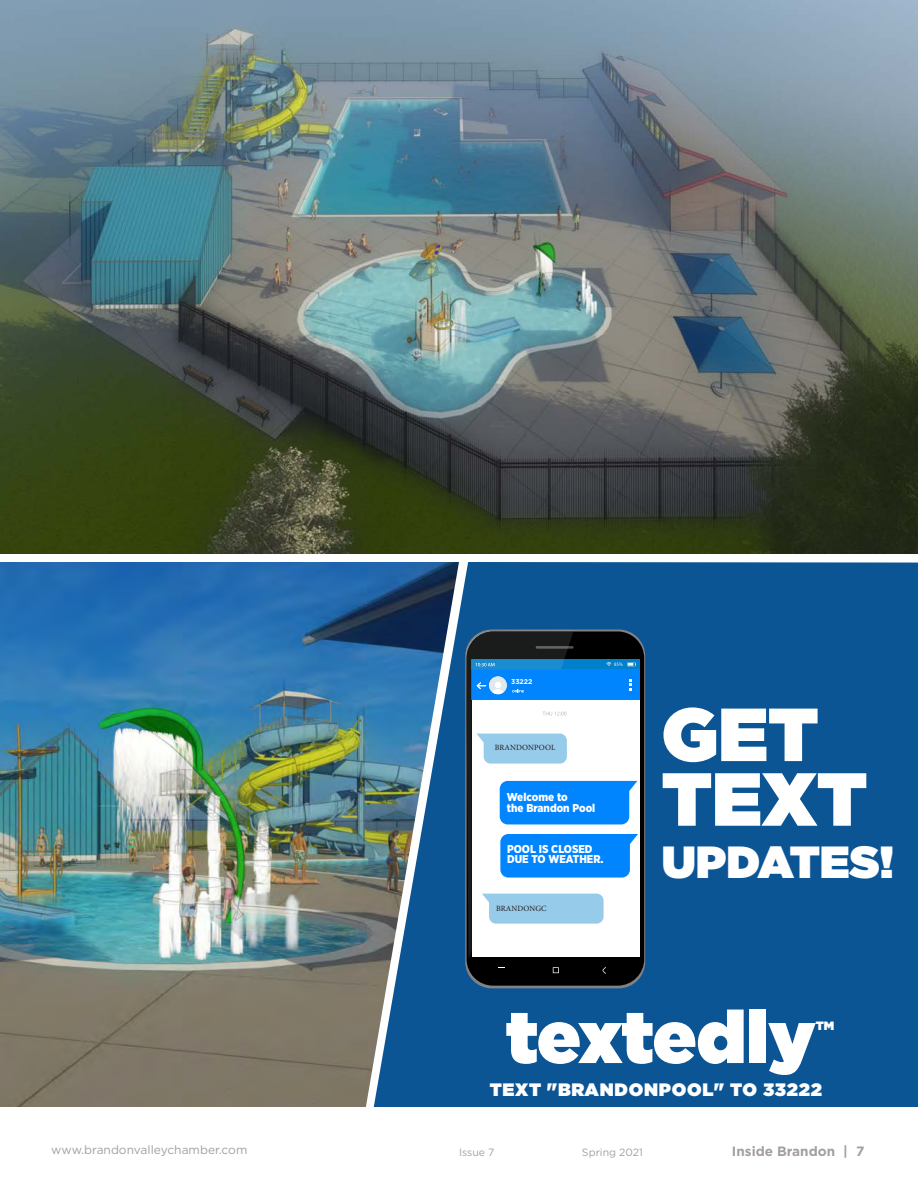
<style>
.page{position:relative;width:918px;height:1188px;background:#fff}
.page>*{position:absolute;margin:0;border:0;box-sizing:border-box;transform-origin:0 0}
.t1{font:900 75px "Gotham";color:#fff}
.t2{font:900 73.35px "Gotham";letter-spacing:-.015em;color:#fff}
.t3{font:900 45px "Gotham";color:#fff}
.t4{font:900 18px "Gotham";letter-spacing:.04em;color:#fff}
.t5{font:700 13.5px "Gotham";color:#a49f9e}
.t6{font:12px "Gotham";color:#a49f9e}
.t7{font:900 12px "Gotham";color:#fff}
.t8{font:900 11.4px/10.2px "Gotham Narrow";color:#fff}
.t9{font:10.5px "Gotham";color:#a49f9e}
.t10{font:7.95px "Minion Pro";letter-spacing:.01em;color:#231f20}
.t11{font:700 6.9px "Gotham";color:#fff}
</style>
<div class="page">
<div style="left:459px;top:562px;width:459px;height:545px;background:#0b5595"></div>
<img style="left:0;top:0;width:918px;height:554px">
<img style="left:0;top:562px;width:459px;height:545px">
<div style="left:467px;top:631px;width:177px;height:355px;background:#000;border-radius:27px"></div>
<svg style="left:553px;top:967px;width:6px;height:6px"></svg>
<svg style="left:603px;top:967px;width:3px;height:7px"></svg>
<div style="left:471px;top:659px;width:169px;height:11px;background:#0380cc"></div>
<svg style="left:466px;top:630px;width:172px;height:330px;background:#87b6de"></svg>
<p class="t11" style="left:511px;top:677px;width:23px">33222</p>
<p class="t10" style="left:495px;top:742px;width:62px">BRANDONPOOL</p>
<p class="t8" style="left:507px;top:792px;width:62px">Welcome to</p>
<p class="t8" style="left:507px;top:802px;width:90px">the Brandon Pool</p>
<p class="t8" style="left:507px;top:844px;width:98px">POOL IS CLOSED<br>DUE TO WEATHER.</p>
<p class="t10" style="left:496px;top:903px;width:52px">BRANDONGC</p>
<p class="t1" style="left:662px;top:681px;width:158px">GET</p>
<p class="t1" style="left:662px;top:745px;width:207px">TEXT</p>
<p class="t3" style="left:662px;top:830px;width:234px">UPDATES!</p>
<p class="t2" style="left:505px;top:984px;width:312px">textedly</p>
<p class="t7" style="left:816px;top:1017px;width:20px">TM</p>
<p class="t4" style="left:490px;top:1077px;width:334px">TEXT "BRANDONPOOL" TO 33222</p>
<p class="t6" style="left:51px;top:1142px;width:198px">www.brandonvalleychamber.com</p>
<p class="t9" style="left:459px;top:1145px;width:37px">Issue 7</p>
<p class="t9" style="left:582px;top:1145px;width:63px">Spring 2021</p>
<p class="t5" style="left:732px;top:1142px;width:134px">Inside Brandon | 7</p>
</div>
